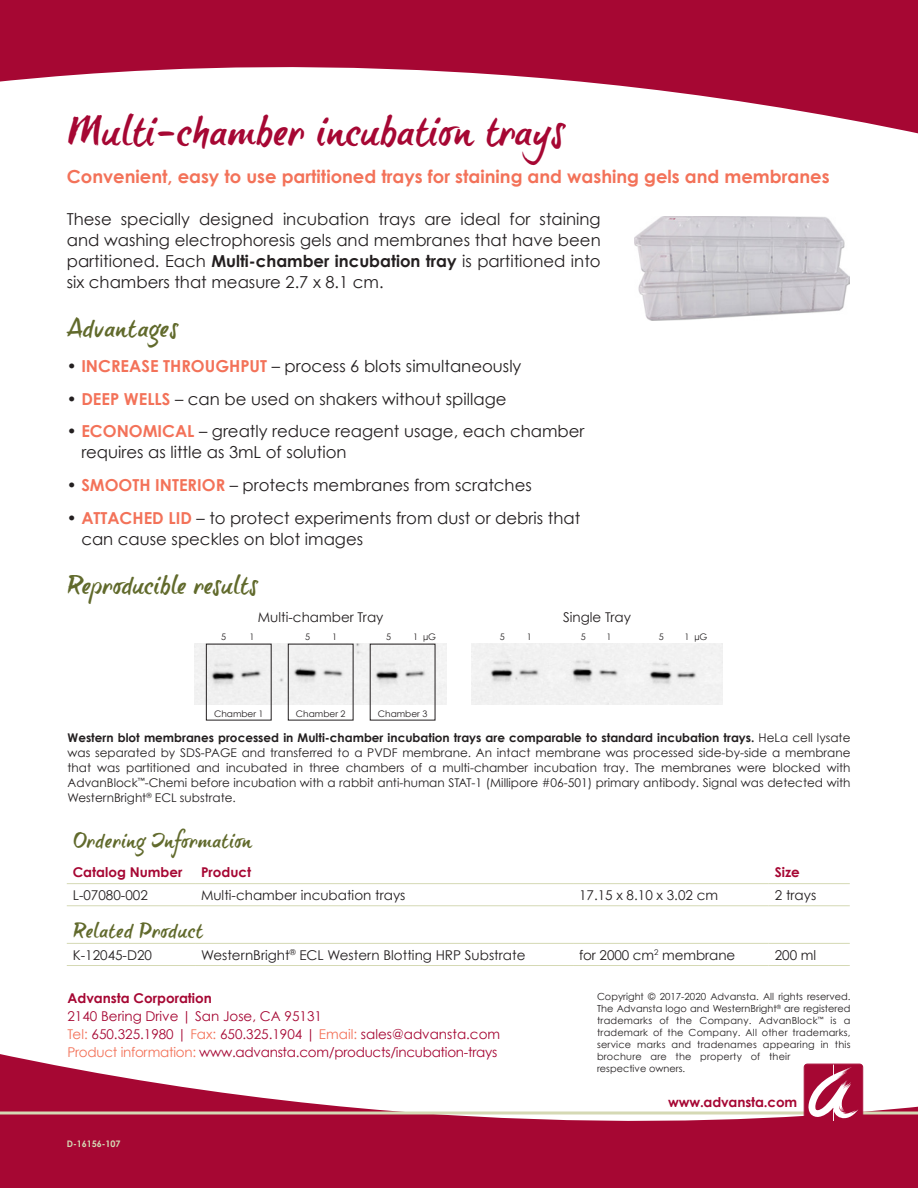
<style>
.page{position:relative;width:918px;height:1188px;background:#fff}
.page>*{position:absolute;margin:0;border:0;box-sizing:border-box;transform-origin:0 0}
.t1{font:39px "brush tip Terrence";letter-spacing:-.02em;color:#a60733}
.t2{font:24px "brush tip Terrence";letter-spacing:-.015em;color:#616a2c}
.t3{font:19.5px "brush tip Terrence";color:#616a2c}
.t4{font:700 18px "Century Gothic";color:#f37259}
.t5{font:16.5px/21px "Century Gothic";color:#231f20}
.t6{font:13.5px "Century Gothic";color:#231f20}
.t7{font:13.5px "Century Gothic";color:#a60733}
.t8{font:13.5px "Century Gothic";letter-spacing:-.02em;color:#a60733}
.t9{font:700 13.5px "Century Gothic";color:#a60733}
.t10{font:12px/15px "Century Gothic";color:#231f20;text-align:justify}
.t11{font:9.75px/12px "Century Gothic";letter-spacing:.02em;color:#231f20}
.t12{font:9px "Century Gothic";color:#231f20}
.t13{font:700 9px "Century Gothic";letter-spacing:-.005em;color:#d5d9b4}
.s1{font-weight:700}
.s2{font-weight:700;color:#f37259}
.s3{color:#f37259}
</style>
<div class="page">
<svg style="left:0;top:4px;width:918px;height:130px;fill:#a60733"></svg>
<svg style="left:0;top:1054px;width:918px;height:130px;fill:#a60733"></svg>
<hr style="left:0;top:1112px;width:918px;height:2px;background:#d5d9b4">
<svg style="left:804px;top:1064px;width:59px;height:59px"></svg>
<div style="left:804px;top:1064px;width:59px;height:59px;border:1px solid #a60733;border-radius:3px"></div>
<hr style="left:0;top:0;width:918px;height:4px;background:#a60733">
<hr style="left:0;top:1184px;width:918px;height:4px;background:#a60733">
<hr style="left:67px;top:883px;width:128px;height:1px;background:#d5d9b4">
<hr style="left:195px;top:883px;width:378px;height:1px;background:#d5d9b4">
<hr style="left:573px;top:883px;width:196px;height:1px;background:#d5d9b4">
<hr style="left:769px;top:883px;width:81px;height:1px;background:#d5d9b4">
<hr style="left:67px;top:905px;width:128px;height:1px;background:#d5d9b4">
<hr style="left:195px;top:905px;width:378px;height:1px;background:#d5d9b4">
<hr style="left:573px;top:905px;width:196px;height:1px;background:#d5d9b4">
<hr style="left:769px;top:905px;width:81px;height:1px;background:#d5d9b4">
<hr style="left:67px;top:943px;width:128px;height:1px;background:#d5d9b4">
<hr style="left:195px;top:943px;width:378px;height:1px;background:#d5d9b4">
<hr style="left:573px;top:943px;width:196px;height:1px;background:#d5d9b4">
<hr style="left:769px;top:943px;width:81px;height:1px;background:#d5d9b4">
<hr style="left:67px;top:965px;width:128px;height:1px;background:#d5d9b4">
<hr style="left:195px;top:965px;width:378px;height:1px;background:#d5d9b4">
<hr style="left:573px;top:965px;width:196px;height:1px;background:#d5d9b4">
<hr style="left:769px;top:965px;width:81px;height:1px;background:#d5d9b4">
<img style="left:634px;top:217px;width:216px;height:104px">
<img style="left:195px;top:644px;width:252px;height:60px">
<img style="left:471px;top:644px;width:252px;height:60px">
<p class="t1" style="left:67px;top:108px;width:501px">Multi-chamber incubation trays</p>
<p class="t4" style="left:67px;top:165px;width:764px">Convenient, easy to use partitioned trays for staining and washing gels and membranes</p>
<p class="t5" style="left:67px;top:209px;width:535px;text-align:justify">These specially designed incubation trays are ideal for staining and washing electrophoresis gels and membranes that have been partitioned. Each <span class="s1">Multi-chamber incubation tray</span> is partitioned into six chambers that measure 2.7 x 8.1 cm.</p>
<p class="t2" style="left:67px;top:314px;width:114px">Advantages</p>
<p class="t5" style="left:67px;top:356px;width:456px">• <span class="s2">INCREASE THROUGHPUT</span> – process 6 blots simultaneously</p>
<p class="t5" style="left:67px;top:389px;width:441px">• <span class="s2">DEEP WELLS</span> – can be used on shakers without spillage</p>
<p class="t5" style="left:81px;top:420px;width:505px;text-indent:-15px">• <span class="s2">ECONOMICAL</span> – greatly reduce reagent usage, each chamber requires as little as 3mL of solution</p>
<p class="t5" style="left:67px;top:474px;width:467px">• <span class="s2">SMOOTH INTERIOR</span> – protects membranes from scratches</p>
<p class="t5" style="left:81px;top:507px;width:500px;text-indent:-15px">• <span class="s2">ATTACHED LID</span> – to protect experiments from dust or debris that can cause speckles on blot images</p>
<p class="t2" style="left:67px;top:571px;width:193px">Reproducible results</p>
<p class="t6" style="left:258px;top:609px;width:127px">Multi-chamber Tray</p>
<p class="t12" style="left:221px;top:631px;width:6px">5</p>
<p class="t12" style="left:250px;top:631px;width:6px">1</p>
<p class="t12" style="left:305px;top:631px;width:6px">5</p>
<p class="t12" style="left:332px;top:631px;width:6px">1</p>
<p class="t12" style="left:386px;top:631px;width:6px">5</p>
<p class="t12" style="left:413px;top:631px;width:25px">1 µG</p>
<p class="t12" style="left:214px;top:708px;width:51px">Chamber 1</p>
<p class="t12" style="left:296px;top:708px;width:51px">Chamber 2</p>
<p class="t12" style="left:378px;top:708px;width:51px">Chamber 3</p>
<p class="t6" style="left:563px;top:609px;width:69px">Single Tray</p>
<p class="t12" style="left:500px;top:631px;width:6px">5</p>
<p class="t12" style="left:527px;top:631px;width:6px">1</p>
<p class="t12" style="left:581px;top:631px;width:6px">5</p>
<p class="t12" style="left:606px;top:631px;width:6px">1</p>
<p class="t12" style="left:659px;top:631px;width:6px">5</p>
<p class="t12" style="left:684px;top:631px;width:25px">1 µG</p>
<p class="t10" style="left:68px;top:730px;width:784px"><span class="s1">Western blot membranes processed in Multi-chamber incubation trays are comparable to standard incubation trays.</span> HeLa cell lysate was separated by SDS-PAGE and transferred to a PVDF membrane. An intact membrane was processed side-by-side a membrane that was partitioned and incubated in three chambers of a multi-chamber incubation tray. The membranes were blocked with AdvanBlock<sup>™</sup>-Chemi before incubation with a rabbit anti-human STAT-1 (Millipore #06-501) primary antibody. Signal was detected with WesternBright<sup>®</sup> ECL substrate.</p>
<p class="t3" style="left:73px;top:829px;width:181px">Ordering Information</p>
<p class="t9" style="left:73px;top:863px;width:111px">Catalog Number</p>
<p class="t9" style="left:201px;top:863px;width:52px">Product</p>
<p class="t9" style="left:775px;top:863px;width:27px">Size</p>
<p class="t6" style="left:73px;top:887px;width:77px">L-07080-002</p>
<p class="t6" style="left:201px;top:887px;width:206px">Multi-chamber incubation trays</p>
<p class="t6" style="left:579px;top:887px;width:141px">17.15 x 8.10 x 3.02 cm</p>
<p class="t6" style="left:775px;top:887px;width:43px">2 trays</p>
<p class="t3" style="left:73px;top:919px;width:132px">Related Product</p>
<p class="t6" style="left:73px;top:946px;width:81px">K-12045-D20</p>
<p class="t6" style="left:201px;top:946px;width:326px">WesternBright<sup>®</sup> ECL Western Blotting HRP Substrate</p>
<p class="t6" style="left:579px;top:946px;width:158px">for 2000 cm<sup>2</sup> membrane</p>
<p class="t6" style="left:775px;top:946px;width:43px">200 ml</p>
<p class="t9" style="left:68px;top:990px;width:146px">Advansta Corporation</p>
<p class="t7" style="left:68px;top:1008px;width:256px">2140 Bering Drive | San Jose, CA 95131</p>
<p class="t7" style="left:68px;top:1026px;width:434px"><span class="s3">Tel:</span> 650.325.1980 | <span class="s3">Fax:</span> 650.325.1904 | <span class="s3">Email:</span> sales@advansta.com</p>
<p class="t8" style="left:68px;top:1044px;width:431px"><span class="s3">Product information:</span> www.advansta.com/products/incubation-trays</p>
<p class="t11" style="left:597px;top:991px;width:255px">Copyright © 2017-2020 Advansta. All rights reserved.<br>The Advansta logo and WesternBright<sup>®</sup> are registered trademarks of the Company. AdvanBlock<sup>™</sup> is a trademark of the Company. All other trademarks, service marks and tradenames appearing in this brochure are the property of their<br>respective owners.</p>
<p class="t13" style="left:67px;top:1138px;width:55px">D-16156-107</p>
<p class="t9" style="left:668px;top:1093px;width:131px">www.advansta.com</p>
</div>
